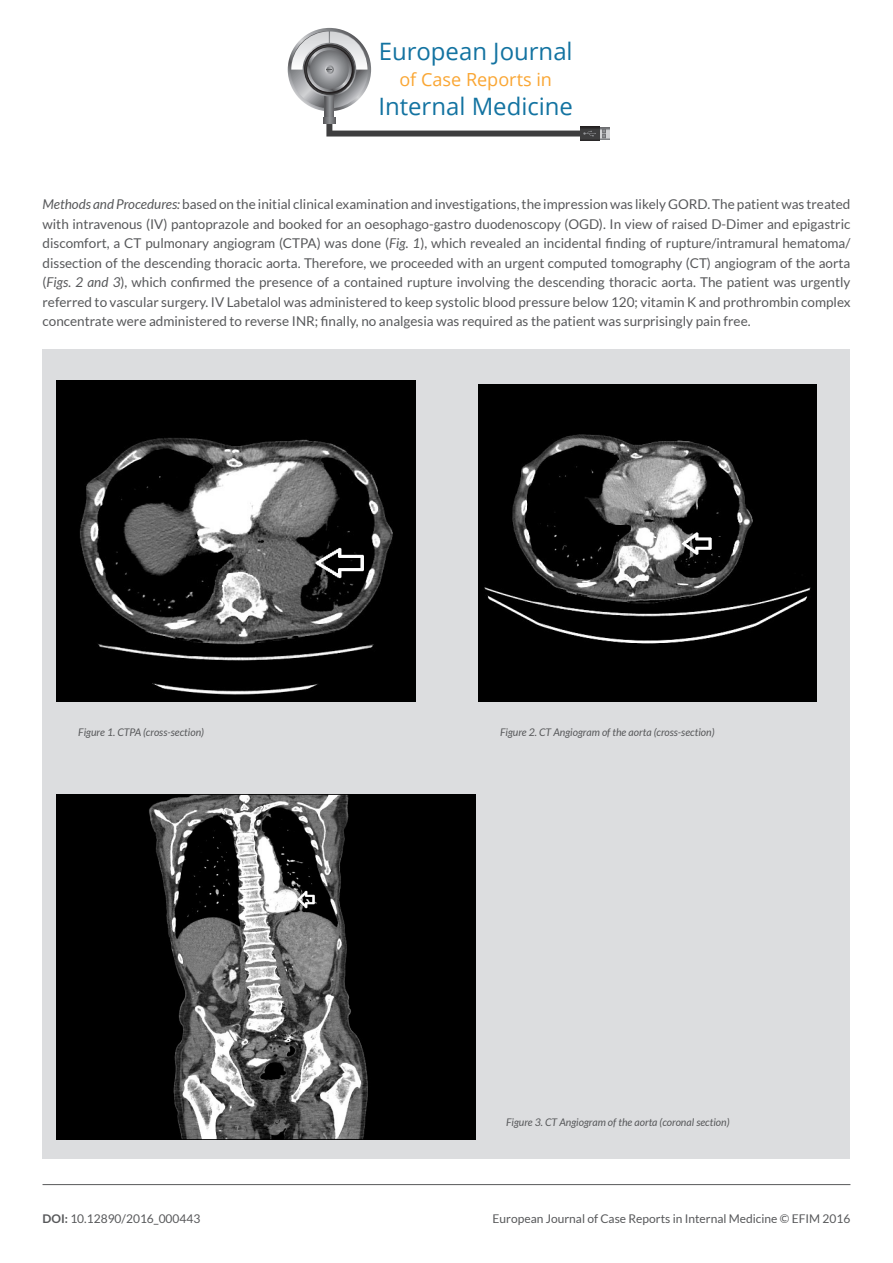
<style>
.page{position:relative;width:893px;height:1263px;background:#fff}
.page>*{position:absolute;margin:0;border:0;box-sizing:border-box;transform-origin:0 0}
.t1{font:24px "Open Sans";color:#1373a1}
.t2{font:18px "Open Sans";color:#faa633}
.TESTO_ARTICOLO{font:13.5px/19.5px "Lato";color:#57585a;text-align:justify}
.t3{font:12px "Lato";color:#57585a}
.DIDASCALIA{font:italic 10.5px "Lato";color:#57585a}
.s1{font-style:italic}
.s2{font-weight:700}
</style>
<div class="page">
<svg style="left:288px;top:28px;width:83px;height:83px"></svg>
<svg style="left:291px;top:31px;width:77px;height:77px"></svg>
<svg style="left:325px;top:96px;width:9px;height:21px"></svg>
<svg style="left:303px;top:43px;width:53px;height:53px"></svg>
<svg style="left:304px;top:44px;width:51px;height:51px"></svg>
<svg style="left:307px;top:47px;width:45px;height:45px"></svg>
<svg style="left:310px;top:50px;width:39px;height:39px"></svg>
<svg style="left:291px;top:31px;width:76px;height:43px"></svg>
<svg style="left:600px;top:128px;width:10px;height:11px"></svg>
<svg style="left:603px;top:129px;width:2px;height:9px"></svg>
<svg style="left:580px;top:126px;width:20px;height:15px"></svg>
<svg style="left:323px;top:117px;width:273px;height:20px"></svg>
<hr style="left:43px;top:1184px;width:807px;height:1px;background:#57585a">
<div style="left:43px;top:350px;width:807px;height:809px;background:#dcdddf"></div>
<img style="left:57px;top:380px;width:358px;height:321px">
<img style="left:479px;top:385px;width:338px;height:316px">
<img style="left:57px;top:794px;width:418px;height:345px">
<h1 class="t1" style="left:379px;top:35px;width:196px">European Journal</h1>
<h2 class="t2" style="left:399px;top:67px;width:154px">of Case Reports in</h2>
<h1 class="t1" style="left:378px;top:89px;width:196px">Internal Medicine</h1>
<p class="TESTO_ARTICOLO" style="left:43px;top:194px;width:809px"><span class="s1">Methods and Procedures:</span> based on the initial clinical examination and investigations, the impression was likely GORD. The patient was treated with intravenous (IV) pantoprazole and booked for an oesophago-gastro duodenoscopy (OGD). In view of raised D-Dimer and epigastric discomfort, a CT pulmonary angiogram (CTPA) was done (<span class="s1">Fig. 1</span>), which revealed an incidental finding of rupture/intramural hematoma/ dissection of the descending thoracic aorta. Therefore, we proceeded with an urgent computed tomography (CT) angiogram of the aorta (<span class="s1">Figs. 2 and 3</span>), which confirmed the presence of a contained rupture involving the descending thoracic aorta. The patient was urgently referred to vascular surgery. IV Labetalol was administered to keep systolic blood pressure below 120; vitamin K and prothrombin complex concentrate were administered to reverse INR; finally, no analgesia was required as the patient was surprisingly pain free.</p>
<p class="DIDASCALIA" style="left:78px;top:726px;width:127px">Figure 1. CTPA (cross-section)</p>
<p class="DIDASCALIA" style="left:500px;top:726px;width:216px">Figure 2. CT Angiogram of the aorta (cross-section)</p>
<p class="DIDASCALIA" style="left:506px;top:1116px;width:225px">Figure 3. CT Angiogram of the aorta (coronal section)</p>
<p class="t3" style="left:43px;top:1212px;width:159px"><span class="s2">DOI:</span> 10.12890/2016_000443</p>
<p class="t3" style="left:493px;top:1212px;width:359px">European Journal of Case Reports in Internal Medicine © EFIM 2016</p>
</div>
